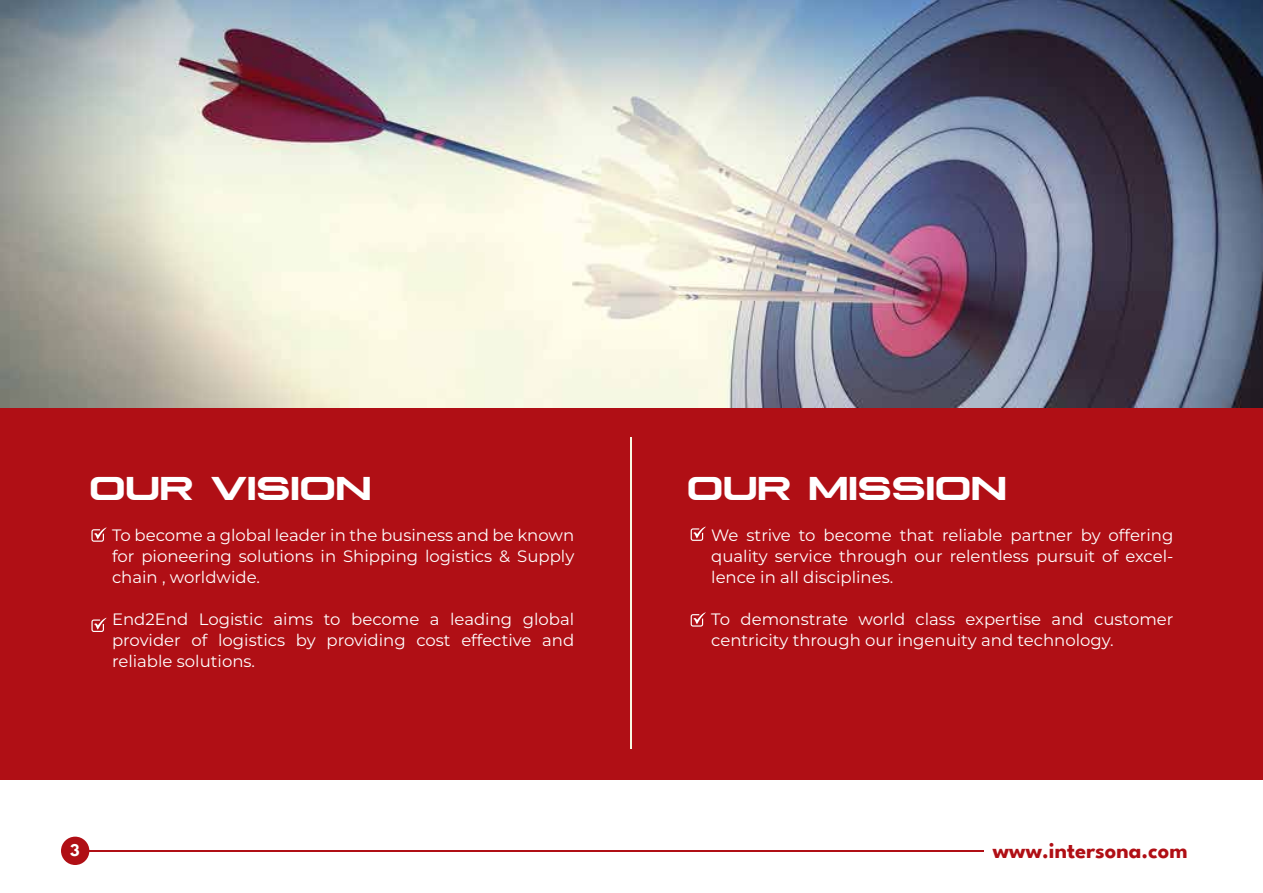
<style>
.page{position:relative;width:1263px;height:893px;background:#fff}
.page>*{position:absolute;margin:0;border:0;box-sizing:border-box;transform-origin:0 0}
.t1{font:700 34.5px "Plateia";color:#fff}
.t2{font:700 22.5px "League Spartan";color:#b00f15}
.t3{font:700 18px "League Spartan";color:#fff}
.t4{font:16.5px/21px "Montserrat";color:#fff;text-align:justify}
</style>
<div class="page">
<div style="left:0;top:407px;width:1263px;height:372px;background:#b00f15"></div>
<img style="left:0;top:0;width:1263px;height:407px">
<hr style="left:631px;top:438px;width:1px;height:311px;background:#f7f9e3">
<svg style="left:91px;top:618px;width:16px;height:14px"></svg>
<svg style="left:91px;top:527px;width:16px;height:15px"></svg>
<svg style="left:691px;top:527px;width:15px;height:14px"></svg>
<svg style="left:691px;top:612px;width:15px;height:15px"></svg>
<hr style="left:75px;top:850px;width:908px;height:1px;background:#b00f15">
<div style="left:61px;top:837px;width:28px;height:28px;background:#b00f15;border-radius:50%"></div>
<h1 class="t1" style="left:89px;top:467px;width:283px">OUR VISION</h1>
<p class="t4" style="left:112px;top:524px;width:464px">To become a global leader in the business and be known for pioneering solutions in Shipping logistics &amp; Supply chain , worldwide.</p>
<p class="t4" style="left:112px;top:608px;width:464px">End2End Logistic aims to become a leading global provider of logistics by providing cost effective and reliable solutions.</p>
<h1 class="t1" style="left:687px;top:467px;width:321px">OUR MISSION</h1>
<p class="t4" style="left:711px;top:524px;width:464px">We strive to become that reliable partner by offering quality service through our relentless pursuit of excel&shy;lence in all disciplines.</p>
<p class="t4" style="left:711px;top:608px;width:464px">To demonstrate world class expertise and customer centricity through our ingenuity and technology.</p>
<p class="t3" style="left:70px;top:836px;width:11px">3</p>
<h2 class="t2" style="left:993px;top:833px;width:196px">www.intersona.com</h2>
</div>
